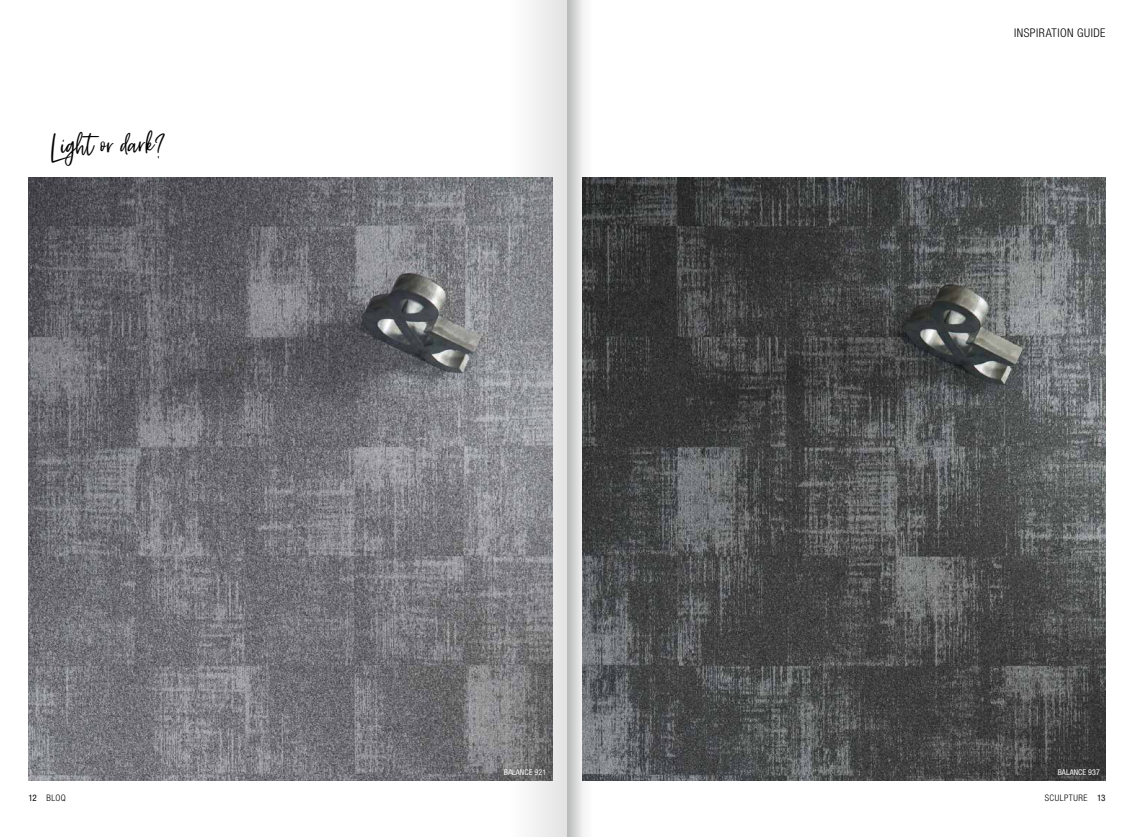
<style>
.page{position:relative;width:1134px;height:837px;background:#fff}
.page>*{position:absolute;margin:0;border:0;box-sizing:border-box;transform-origin:0 0}
.t1{font:36px "Friday Vibes";color:#000}
.t2{font:300 condensed 12px "Helvetica Neue LT Std";letter-spacing:.04em;color:#000}
.t3{font:300 condensed 9px "Helvetica Neue LT Std";letter-spacing:.055em;color:#000}
.t4{font:condensed 8px "Helvetica Neue LT Std";letter-spacing:.01em;color:#fff}
.s1{font-weight:400}
</style>
<div class="page">
<img style="left:592px;top:177px;width:514px;height:603px">
<img style="left:29px;top:177px;width:481px;height:603px">
<svg style="left:582px;top:0;width:10px;height:836px"></svg>
<svg style="left:567px;top:0;width:15px;height:836px;background:#cecfcf"></svg>
<svg style="left:510px;top:0;width:57px;height:836px"></svg>
<h1 class="t1" style="left:51px;top:124px;width:117px;rotate:-1deg">Light or dark?</h1>
<h2 class="t2" style="left:1014px;top:26px;width:93px">INSPIRATION GUIDE</h2>
<p class="t4" style="left:504px;top:766px;width:44px">BALANCE 921</p>
<p class="t4" style="left:1058px;top:766px;width:44px">BALANCE 937</p>
<p class="t3" style="left:28px;top:792px;width:39px"><span class="s1">12</span> BLOQ</p>
<p class="t3" style="left:1045px;top:792px;width:62px">SCULPTURE <span class="s1">13</span></p>
</div>
